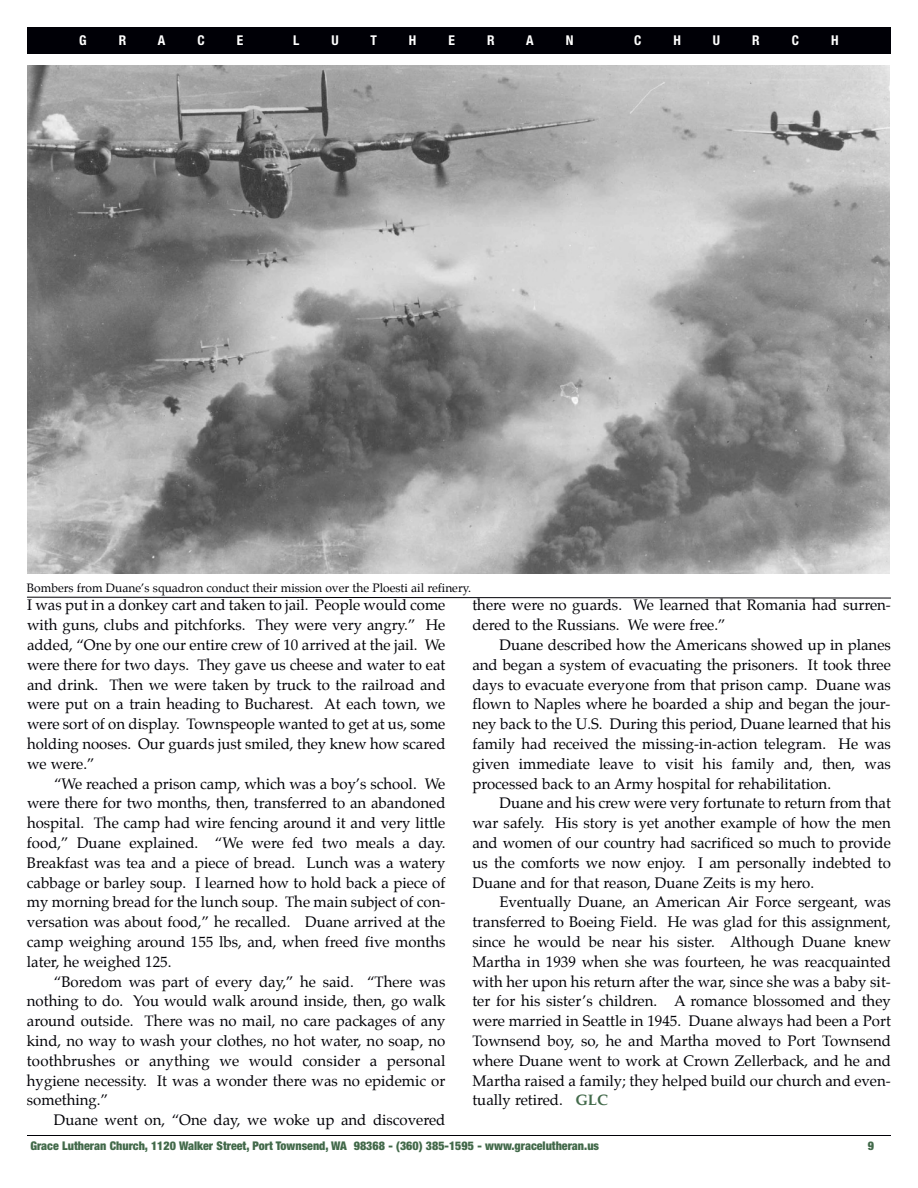
<style>
.page{position:relative;width:918px;height:1188px;background:#fff}
.page>*{position:absolute;margin:0;border:0;box-sizing:border-box;transform-origin:0 0}
.t1{font:15px/19.8px "Palatino";color:#000006;text-align:justify}
.t2{font:700 condensed 13.5px "Helvetica Neue";color:#fff}
.t3{font:900 condensed 12px "Helvetica Neue";color:#42694a}
.t4{font:12px "Palatino";color:#000006}
.s1{font-weight:700;color:#42694a}
</style>
<div class="page">
<hr style="left:27px;top:1135px;width:864px;height:1px;background:#000006">
<div style="left:27px;top:27px;width:864px;height:26px;background:#000006"></div>
<img style="left:28px;top:65px;width:861px;height:509px">
<svg style="left:27px;top:597px;width:864px;height:1px"></svg>
<p class="t2" style="left:79px;top:29px;width:9px">G</p>
<p class="t2" style="left:119px;top:29px;width:9px">R</p>
<p class="t2" style="left:158px;top:29px;width:9px">A</p>
<p class="t2" style="left:197px;top:29px;width:9px">C</p>
<p class="t2" style="left:237px;top:29px;width:8px">E</p>
<p class="t2" style="left:293px;top:29px;width:8px">L</p>
<p class="t2" style="left:332px;top:29px;width:9px">U</p>
<p class="t2" style="left:370px;top:29px;width:8px">T</p>
<p class="t2" style="left:409px;top:29px;width:9px">H</p>
<p class="t2" style="left:449px;top:29px;width:8px">E</p>
<p class="t2" style="left:487px;top:29px;width:9px">R</p>
<p class="t2" style="left:526px;top:29px;width:9px">A</p>
<p class="t2" style="left:566px;top:29px;width:9px">N</p>
<p class="t2" style="left:634px;top:29px;width:9px">C</p>
<p class="t2" style="left:673px;top:29px;width:9px">H</p>
<p class="t2" style="left:713px;top:29px;width:9px">U</p>
<p class="t2" style="left:752px;top:29px;width:9px">R</p>
<p class="t2" style="left:792px;top:29px;width:9px">C</p>
<p class="t2" style="left:831px;top:29px;width:9px">H</p>
<p class="t4" style="left:27px;top:582px;width:446px">Bombers from Duane’s squadron conduct their mission over the Ploesti ail refinery.</p>
<p class="t1" style="left:27px;top:596px;width:420px">I was put in a donkey cart and taken to jail. People would come with guns, clubs and pitchforks. They were very angry.” He added, “One by one our entire crew of 10 arrived at the jail. We were there for two days. They gave us cheese and water to eat and drink. Then we were taken by truck to the railroad and were put on a train heading to Bucharest. At each town, we were sort of on display. Townspeople wanted to get at us, some holding nooses. Our guards just smiled, they knew how scared we were.”</p>
<p class="t1" style="left:27px;top:775px;width:420px;text-indent:27px">“We reached a prison camp, which was a boy’s school. We were there for two months, then, transferred to an abandoned hospital. The camp had wire fencing around it and very little food,” Duane explained. “We were fed two meals a day.<br>Breakfast was tea and a piece of bread. Lunch was a watery cabbage or barley soup. I learned how to hold back a piece of my morning bread for the lunch soup. The main subject of con&shy;versation was about food,” he recalled. Duane arrived at the camp weighing around 155 lbs, and, when freed five months later, he weighed 125.</p>
<p class="t1" style="left:27px;top:973px;width:420px;text-indent:27px">“Boredom was part of every day,” he said. “There was nothing to do. You would walk around inside, then, go walk around outside. There was no mail, no care packages of any kind, no way to wash your clothes, no hot water, no soap, no toothbrushes or anything we would consider a personal hygiene necessity. It was a wonder there was no epidemic or something.”</p>
<p class="t1" style="left:54px;top:1111px;width:393px">Duane went on, “One day, we woke up and discovered</p>
<p class="t1" style="left:472px;top:596px;width:420px">there were no guards. We learned that Romania had surren&shy;dered to the Russians. We were free.”</p>
<p class="t1" style="left:472px;top:636px;width:420px;text-indent:27px">Duane described how the Americans showed up in planes and began a system of evacuating the prisoners. It took three days to evacuate everyone from that prison camp. Duane was flown to Naples where he boarded a ship and began the jour&shy;ney back to the U.S. During this period, Duane learned that his family had received the missing-in-action telegram. He was given immediate leave to visit his family and, then, was processed back to an Army hospital for rehabilitation.</p>
<p class="t1" style="left:472px;top:794px;width:420px;text-indent:27px">Duane and his crew were very fortunate to return from that war safely. His story is yet another example of how the men and women of our country had sacrificed so much to provide us the comforts we now enjoy. I am personally indebted to Duane and for that reason, Duane Zeits is my hero.</p>
<p class="t1" style="left:472px;top:893px;width:420px;text-indent:27px">Eventually Duane, an American Air Force sergeant, was transferred to Boeing Field. He was glad for this assignment, since he would be near his sister. Although Duane knew Martha in 1939 when she was fourteen, he was reacquainted with her upon his return after the war, since she was a baby sit&shy;ter for his sister’s children. A romance blossomed and they were married in Seattle in 1945. Duane always had been a Port Townsend boy, so, he and Martha moved to Port Townsend where Duane went to work at Crown Zellerback, and he and Martha raised a family; they helped build our church and even&shy;tually retired. <span class="s1">GLC</span></p>
<p class="t3" style="left:30px;top:1136px;width:570px">Grace Lutheran Church, 1120 Walker Street, Port Townsend, WA 98368 - (360) 385-1595 - www.gracelutheran.us</p>
<p class="t3" style="left:868px;top:1136px;width:8px">9</p>
</div>
